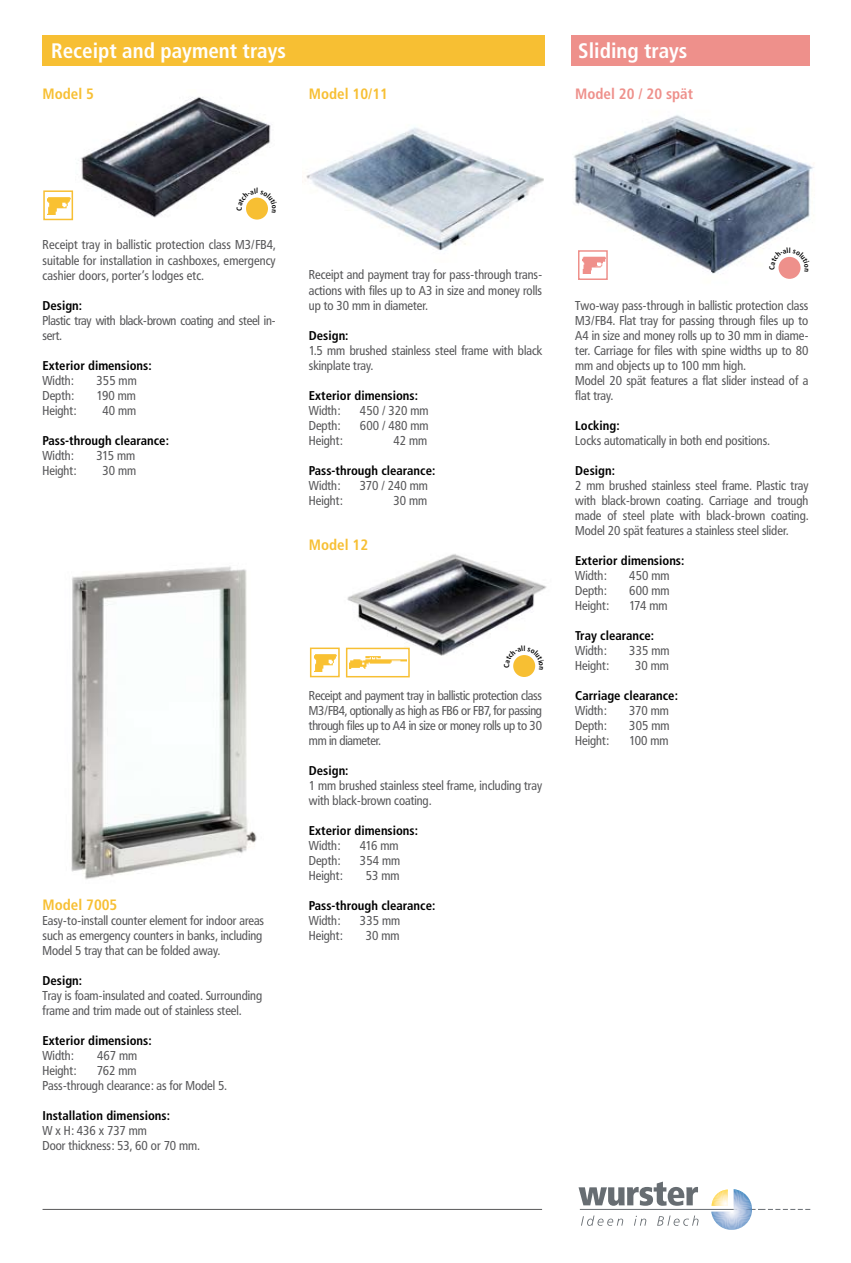
<style>
.page{position:relative;width:851px;height:1263px;background:#fff}
.page>*{position:absolute;margin:0;border:0;box-sizing:border-box;transform-origin:0 0}
.t1{font:700 condensed 21px "Frutiger";color:#fff}
.t2{font:700 condensed 15px "Frutiger";color:#f7bf33}
.t3{font:700 condensed 15px "Frutiger";color:#ee908b}
.t4{font:12.75px/15px "Frutiger Condensed BQ";color:#58585a}
.t5{font:700 condensed 12.75px "Frutiger";color:#000}
</style>
<div class="page">
<img style="left:302px;top:127px;width:242px;height:124px">
<img style="left:309px;top:554px;width:238px;height:124px">
<img style="left:43px;top:97px;width:228px;height:124px">
<img style="left:574px;top:115px;width:240px;height:165px">
<div style="left:570px;top:36px;width:239px;height:30px;background:#ee908b"></div>
<div style="left:43px;top:36px;width:501px;height:30px;background:#f7bf33"></div>
<svg style="left:581px;top:1215px;width:42px;height:11px"></svg>
<svg style="left:634px;top:1216px;width:12px;height:10px"></svg>
<svg style="left:657px;top:1215px;width:41px;height:11px"></svg>
<hr style="left:579px;top:1209px;width:232px;height:1px;background:#676d72">
<hr style="left:772px;top:1202px;width:3px;height:17px;background:#fff">
<hr style="left:787px;top:1202px;width:3px;height:17px;background:#fff">
<hr style="left:802px;top:1202px;width:3px;height:17px;background:#fff">
<svg style="left:578px;top:1181px;width:120px;height:25px"></svg>
<svg style="left:711px;top:1189px;width:46px;height:41px"></svg>
<hr style="left:43px;top:1209px;width:499px;height:1px;background:#58585a">
<img style="left:48px;top:196px;width:22px;height:18px">
<div style="left:43px;top:190px;width:30px;height:30px;border:2px solid #f7bf33"></div>
<img style="left:314px;top:653px;width:22px;height:18px">
<div style="left:310px;top:647px;width:29px;height:30px;border:2px solid #f7bf33"></div>
<img style="left:582px;top:256px;width:22px;height:18px">
<div style="left:578px;top:250px;width:29px;height:30px;border:2px solid #ee908b"></div>
<div style="left:346px;top:648px;width:63px;height:29px;background:#fff"></div>
<img style="left:349px;top:656px;width:57px;height:12px">
<div style="left:346px;top:648px;width:63px;height:29px;border:2px solid #f7bf33"></div>
<img style="left:71px;top:566px;width:186px;height:314px">
<div style="left:246px;top:198px;width:22px;height:22px;background:#f7bf33;border-radius:50%"></div>
<div style="left:513px;top:655px;width:22px;height:22px;background:#f7bf33;border-radius:50%"></div>
<div style="left:778px;top:257px;width:22px;height:22px;background:#ee908b;border-radius:50%"></div>
<svg style="left:237px;top:188px;width:34px;height:25px"></svg>
<svg style="left:504px;top:645px;width:39px;height:25px"></svg>
<svg style="left:769px;top:247px;width:40px;height:25px"></svg>
<h1 class="t1" style="left:51px;top:39px;width:236px">Receipt and payment trays</h1>
<h1 class="t1" style="left:578px;top:39px;width:111px">Sliding trays</h1>
<p class="t3" style="left:575px;top:85px;width:119px">Model 20 / 20 spät</p>
<p class="t2" style="left:43px;top:85px;width:53px">Model 5</p>
<p class="t2" style="left:309px;top:85px;width:81px">Model 10/11</p>
<p class="t4" style="left:43px;top:237px;width:234px;text-align:justify">Receipt tray in ballistic protection class M3/FB4, suitable for installation in cashboxes, emergency cashier doors, porter’s lodges etc.</p>
<p class="t5" style="left:43px;top:297px;width:41px">Design:</p>
<p class="t4" style="left:43px;top:312px;width:235px">Plastic tray with black-brown coating and steel in&shy;sert.</p>
<p class="t5" style="left:43px;top:358px;width:111px">Exterior dimensions:</p>
<p class="t4" style="left:43px;top:372px;width:33px">Width:</p>
<p class="t4" style="left:97px;top:372px;width:42px">355 mm</p>
<p class="t4" style="left:43px;top:387px;width:33px">Depth:</p>
<p class="t4" style="left:97px;top:387px;width:41px">190 mm</p>
<p class="t4" style="left:43px;top:402px;width:35px">Height:</p>
<p class="t4" style="left:102px;top:402px;width:35px">40 mm</p>
<p class="t5" style="left:43px;top:433px;width:128px">Pass-through clearance:</p>
<p class="t4" style="left:43px;top:447px;width:33px">Width:</p>
<p class="t4" style="left:97px;top:447px;width:40px">315 mm</p>
<p class="t4" style="left:43px;top:462px;width:35px">Height:</p>
<p class="t4" style="left:102px;top:462px;width:35px">30 mm</p>
<p class="t2" style="left:43px;top:895px;width:76px">Model 7005</p>
<p class="t4" style="left:43px;top:912px;width:223px">Easy-to-install counter element for indoor areas such as emergency counters in banks, including<br>Model 5 tray that can be folded away.</p>
<p class="t5" style="left:43px;top:973px;width:41px">Design:</p>
<p class="t4" style="left:43px;top:987px;width:221px">Tray is foam-insulated and coated. Surrounding frame and trim made out of stainless steel.</p>
<p class="t5" style="left:43px;top:1032px;width:111px">Exterior dimensions:</p>
<p class="t4" style="left:43px;top:1047px;width:33px">Width:</p>
<p class="t4" style="left:97px;top:1047px;width:41px">467 mm</p>
<p class="t4" style="left:43px;top:1062px;width:35px">Height:</p>
<p class="t4" style="left:43px;top:1062px;width:186px;text-indent:54px">762 mm<br>Pass-through clearance: as for Model 5.</p>
<p class="t5" style="left:43px;top:1107px;width:129px">Installation dimensions:</p>
<p class="t4" style="left:43px;top:1122px;width:159px">W x H: 436 x 737 mm<br>Door thickness: 53, 60 or 70 mm.</p>
<p class="t4" style="left:309px;top:267px;width:235px;text-align:justify">Receipt and payment tray for pass-through trans&shy;actions with files up to A3 in size and money rolls up to 30 mm in diameter.</p>
<p class="t5" style="left:309px;top:327px;width:41px">Design:</p>
<p class="t4" style="left:309px;top:342px;width:235px">1.5 mm brushed stainless steel frame with black skinplate tray.</p>
<p class="t5" style="left:309px;top:388px;width:111px">Exterior dimensions:</p>
<p class="t4" style="left:309px;top:402px;width:33px">Width:</p>
<p class="t4" style="left:360px;top:402px;width:70px">450 / 320 mm</p>
<p class="t4" style="left:309px;top:417px;width:33px">Depth:</p>
<p class="t4" style="left:360px;top:417px;width:70px">600 / 480 mm</p>
<p class="t4" style="left:309px;top:432px;width:35px">Height:</p>
<p class="t4" style="left:393px;top:432px;width:35px">42 mm</p>
<p class="t5" style="left:309px;top:463px;width:128px">Pass-through clearance:</p>
<p class="t4" style="left:309px;top:477px;width:33px">Width:</p>
<p class="t4" style="left:360px;top:477px;width:69px">370 / 240 mm</p>
<p class="t4" style="left:309px;top:492px;width:35px">Height:</p>
<p class="t4" style="left:393px;top:492px;width:35px">30 mm</p>
<p class="t2" style="left:309px;top:535px;width:61px">Model 12</p>
<p class="t4" style="left:309px;top:687px;width:235px;text-align:justify">Receipt and payment tray in ballistic protection class M3/FB4, optionally as high as FB6 or FB7, for passing through files up to A4 in size or money rolls up to 30 mm in diameter.</p>
<p class="t5" style="left:309px;top:763px;width:41px">Design:</p>
<p class="t4" style="left:309px;top:777px;width:234px">1 mm brushed stainless steel frame, including tray with black-brown coating.</p>
<p class="t5" style="left:309px;top:823px;width:111px">Exterior dimensions:</p>
<p class="t4" style="left:309px;top:837px;width:33px">Width:</p>
<p class="t4" style="left:360px;top:837px;width:40px">416 mm</p>
<p class="t4" style="left:309px;top:852px;width:33px">Depth:</p>
<p class="t4" style="left:360px;top:852px;width:42px">354 mm</p>
<p class="t4" style="left:309px;top:867px;width:35px">Height:</p>
<p class="t4" style="left:366px;top:867px;width:35px">53 mm</p>
<p class="t5" style="left:309px;top:898px;width:128px">Pass-through clearance:</p>
<p class="t4" style="left:309px;top:913px;width:33px">Width:</p>
<p class="t4" style="left:360px;top:913px;width:42px">335 mm</p>
<p class="t4" style="left:309px;top:928px;width:35px">Height:</p>
<p class="t4" style="left:366px;top:928px;width:35px">30 mm</p>
<p class="t4" style="left:575px;top:297px;width:235px">Two-way pass-through in ballistic protection class M3/FB4. Flat tray for passing through files up to A4 in size and money rolls up to 30 mm in diame&shy;ter. Carriage for files with spine widths up to 80 mm and objects up to 100 mm high.<br>Model 20 spät features a flat slider instead of a flat tray.</p>
<p class="t5" style="left:575px;top:418px;width:46px">Locking:</p>
<p class="t4" style="left:575px;top:432px;width:196px">Locks automatically in both end positions.</p>
<p class="t5" style="left:575px;top:463px;width:41px">Design:</p>
<p class="t4" style="left:575px;top:477px;width:235px;text-align:justify">2 mm brushed stainless steel frame. Plastic tray with black-brown coating. Carriage and trough made of steel plate with black-brown coating.<br>Model 20 spät features a stainless steel slider.</p>
<p class="t5" style="left:575px;top:553px;width:111px">Exterior dimensions:</p>
<p class="t4" style="left:575px;top:568px;width:33px">Width:</p>
<p class="t4" style="left:629px;top:568px;width:42px">450 mm</p>
<p class="t4" style="left:575px;top:583px;width:33px">Depth:</p>
<p class="t4" style="left:629px;top:583px;width:42px">600 mm</p>
<p class="t4" style="left:575px;top:598px;width:35px">Height:</p>
<p class="t4" style="left:629px;top:598px;width:40px">174 mm</p>
<p class="t5" style="left:575px;top:628px;width:80px">Tray clearance:</p>
<p class="t4" style="left:575px;top:643px;width:33px">Width:</p>
<p class="t4" style="left:629px;top:643px;width:42px">335 mm</p>
<p class="t4" style="left:575px;top:658px;width:35px">Height:</p>
<p class="t4" style="left:635px;top:658px;width:35px">30 mm</p>
<p class="t5" style="left:575px;top:688px;width:104px">Carriage clearance:</p>
<p class="t4" style="left:575px;top:703px;width:33px">Width:</p>
<p class="t4" style="left:629px;top:703px;width:41px">370 mm</p>
<p class="t4" style="left:575px;top:718px;width:33px">Depth:</p>
<p class="t4" style="left:629px;top:718px;width:42px">305 mm</p>
<p class="t4" style="left:575px;top:733px;width:35px">Height:</p>
<p class="t4" style="left:629px;top:733px;width:41px">100 mm</p>
</div>
